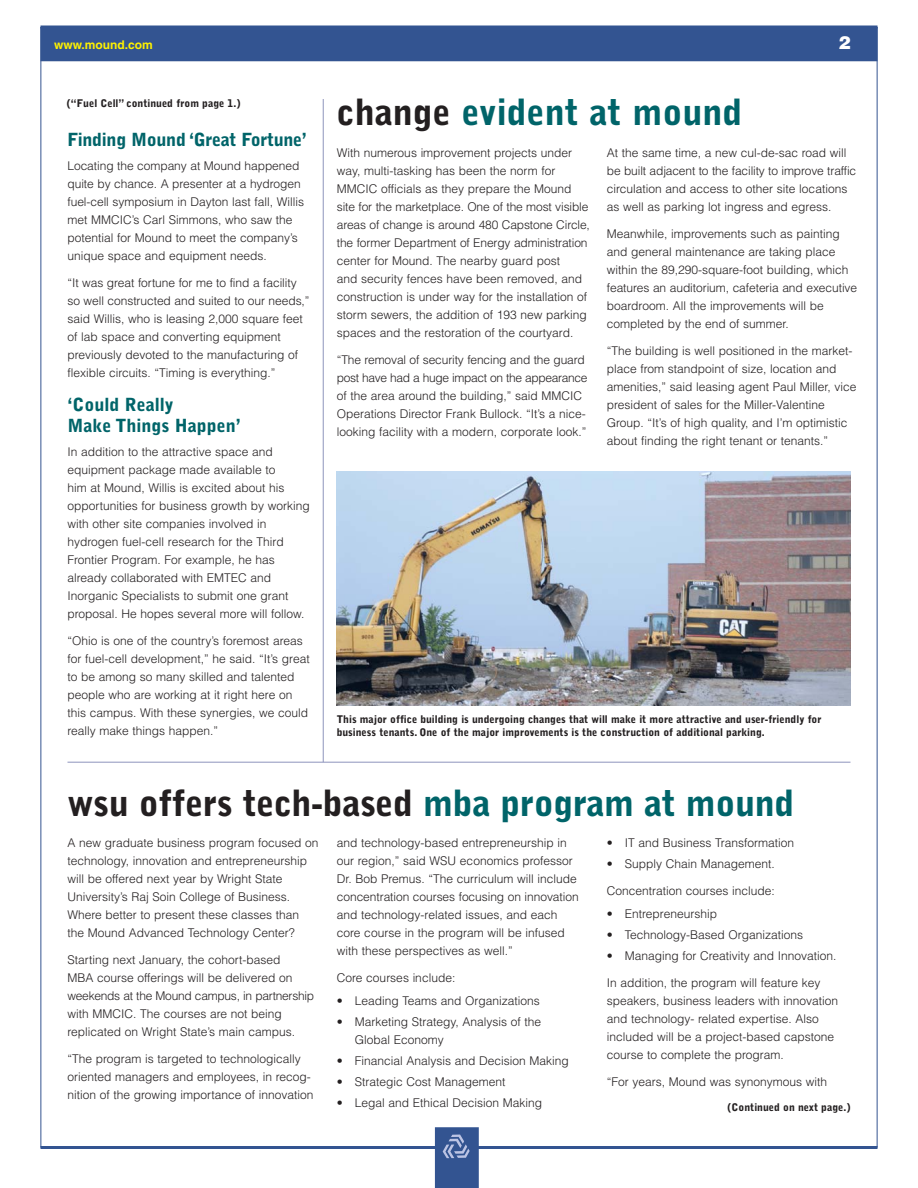
<style>
.page{position:relative;width:918px;height:1188px;background:#fff}
.page>*{position:absolute;margin:0;border:0;box-sizing:border-box;transform-origin:0 0}
.t1{font:900 36px "Bell Gothic";letter-spacing:-.01em;color:#231f20}
.t2{font:900 36px "Bell Gothic";color:#006469}
.t3{font:900 18px/21px "Bell Gothic";color:#006469}
.t4{font:900 18px "Helvetica";color:#fff}
.t5{font:300 12px/18px "Helvetica";color:#231f20}
.t6{font:700 12px "Helvetica";color:#fff200}
.t7{font:900 10.5px/12.6px "Bell Gothic";color:#231f20}
.s1{color:#231f20}
.s2{color:#006469}
</style>
<div class="page">
<hr style="left:40px;top:26px;width:838px;height:2px;background:#335491">
<hr style="left:40px;top:1146px;width:838px;height:3px;background:#335491">
<svg style="left:435px;top:1127px;width:44px;height:61px"></svg>
<div style="left:41px;top:28px;width:836px;height:33px;background:#335491"></div>
<hr style="left:323px;top:99px;width:1px;height:663px;background:#8e94bc">
<hr style="left:68px;top:762px;width:782px;height:1px;background:#8e94bc">
<img style="left:337px;top:472px;width:513px;height:234px">
<p class="t6" style="left:54px;top:41px;width:100px">www.mound.com</p>
<h2 class="t4" style="left:838px;top:36px;width:14px">2</h2>
<p class="t7" style="left:67px;top:97px;width:175px">(“Fuel Cell” continued from page 1.)</p>
<h2 class="t3" style="left:68px;top:130px;width:241px">Finding Mound ‘Great Fortune’</h2>
<p class="t5" style="left:68px;top:158px;width:238px">Locating the company at Mound happened quite by chance. A presenter at a hydrogen fuel-cell symposium in Dayton last fall, Willis met MMCIC’s Carl Simmons, who saw the potential for Mound to meet the company’s unique space and equipment needs.</p>
<p class="t5" style="left:68px;top:275px;width:244px">“It was great fortune for me to find a facility so well constructed and suited to our needs,” said Willis, who is leasing 2,000 square feet of lab space and converting equipment previously devoted to the manufacturing of flexible circuits. “Timing is everything.”</p>
<h2 class="t3" style="left:68px;top:396px;width:175px">‘Could Really<br>Make Things Happen’</h2>
<p class="t5" style="left:68px;top:444px;width:244px">In addition to the attractive space and equipment package made available to<br>him at Mound, Willis is excited about his opportunities for business growth by working with other site companies involved in hydrogen fuel-cell research for the Third Frontier Program. For example, he has already collaborated with EMTEC and Inorganic Specialists to submit one grant proposal. He hopes several more will follow.</p>
<p class="t5" style="left:68px;top:633px;width:244px">“Ohio is one of the country’s foremost areas for fuel-cell development,” he said. “It’s great to be among so many skilled and talented people who are working at it right here on this campus. With these synergies, we could really make things happen.”</p>
<h1 class="t2" style="left:337px;top:99px;width:407px"><span class="s1">change</span> evident at mound</h1>
<p class="t5" style="left:337px;top:144px;width:255px">With numerous improvement projects under way, multi-tasking has been the norm for MMCIC officials as they prepare the Mound site for the marketplace. One of the most visible areas of change is around 480 Capstone Circle, the former Department of Energy administration center for Mound. The nearby guard post<br>and security fences have been removed, and construction is under way for the installation of storm sewers, the addition of 193 new parking spaces and the restoration of the courtyard.</p>
<p class="t5" style="left:337px;top:351px;width:252px">“The removal of security fencing and the guard post have had a huge impact on the appearance of the area around the building,” said MMCIC Operations Director Frank Bullock. “It’s a nice&shy;looking facility with a modern, corporate look.”</p>
<p class="t5" style="left:607px;top:144px;width:251px">At the same time, a new cul-de-sac road will be built adjacent to the facility to improve traffic circulation and access to other site locations as well as parking lot ingress and egress.</p>
<p class="t5" style="left:607px;top:225px;width:252px">Meanwhile, improvements such as painting and general maintenance are taking place within the 89,290-square-foot building, which features an auditorium, cafeteria and executive boardroom. All the improvements will be completed by the end of summer.</p>
<p class="t5" style="left:607px;top:342px;width:251px">“The building is well positioned in the market&shy;place from standpoint of size, location and amenities,” said leasing agent Paul Miller, vice president of sales for the Miller-Valentine Group. “It’s of high quality, and I’m optimistic about finding the right tenant or tenants.”</p>
<p class="t7" style="left:337px;top:714px;width:486px">This major office building is undergoing changes that will make it more attractive and user-friendly for business tenants. One of the major improvements is the construction of additional parking.</p>
<h1 class="t1" style="left:68px;top:789px;width:728px">wsu offers tech-based <span class="s2">mba program at mound</span></h1>
<p class="t5" style="left:607px;top:835px;width:189px">• IT and Business Transformation</p>
<p class="t5" style="left:607px;top:856px;width:170px">• Supply Chain Management.</p>
<p class="t5" style="left:607px;top:883px;width:170px">Concentration courses include:</p>
<p class="t5" style="left:607px;top:905px;width:112px">• Entrepreneurship</p>
<p class="t5" style="left:607px;top:926px;width:198px">• Technology-Based Organizations</p>
<p class="t5" style="left:607px;top:947px;width:231px">• Managing for Creativity and Innovation.</p>
<p class="t5" style="left:607px;top:974px;width:233px">In addition, the program will feature key speakers, business leaders with innovation and technology- related expertise. Also included will be a project-based capstone course to complete the program.</p>
<p class="t5" style="left:607px;top:1073px;width:222px">“For years, Mound was synonymous with</p>
<p class="t7" style="left:727px;top:1102px;width:125px">(Continued on next page.)</p>
<p class="t5" style="left:68px;top:835px;width:253px">A new graduate business program focused on technology, innovation and entrepreneurship will be offered next year by Wright State University’s Raj Soin College of Business.<br>Where better to present these classes than the Mound Advanced Technology Center?</p>
<p class="t5" style="left:68px;top:952px;width:248px">Starting next January, the cohort-based<br>MBA course offerings will be delivered on weekends at the Mound campus, in partnership with MMCIC. The courses are not being replicated on Wright State’s main campus.</p>
<p class="t5" style="left:68px;top:1051px;width:248px">“The program is targeted to technologically oriented managers and employees, in recog&shy;nition of the growing importance of innovation</p>
<p class="t5" style="left:337px;top:835px;width:243px">and technology-based entrepreneurship in our region,” said WSU economics professor Dr. Bob Premus. “The curriculum will include concentration courses focusing on innovation and technology-related issues, and each core course in the program will be infused with these perspectives as well.”</p>
<p class="t5" style="left:337px;top:970px;width:120px">Core courses include:</p>
<p class="t5" style="left:337px;top:992px;width:205px">• Leading Teams and Organizations</p>
<p class="t5" style="left:355px;top:1013px;width:188px;text-indent:-18px">• Marketing Strategy, Analysis of the<br>Global Economy</p>
<p class="t5" style="left:337px;top:1052px;width:234px">• Financial Analysis and Decision Making</p>
<p class="t5" style="left:337px;top:1073px;width:170px">• Strategic Cost Management</p>
<p class="t5" style="left:337px;top:1094px;width:207px">• Legal and Ethical Decision Making</p>
</div>
